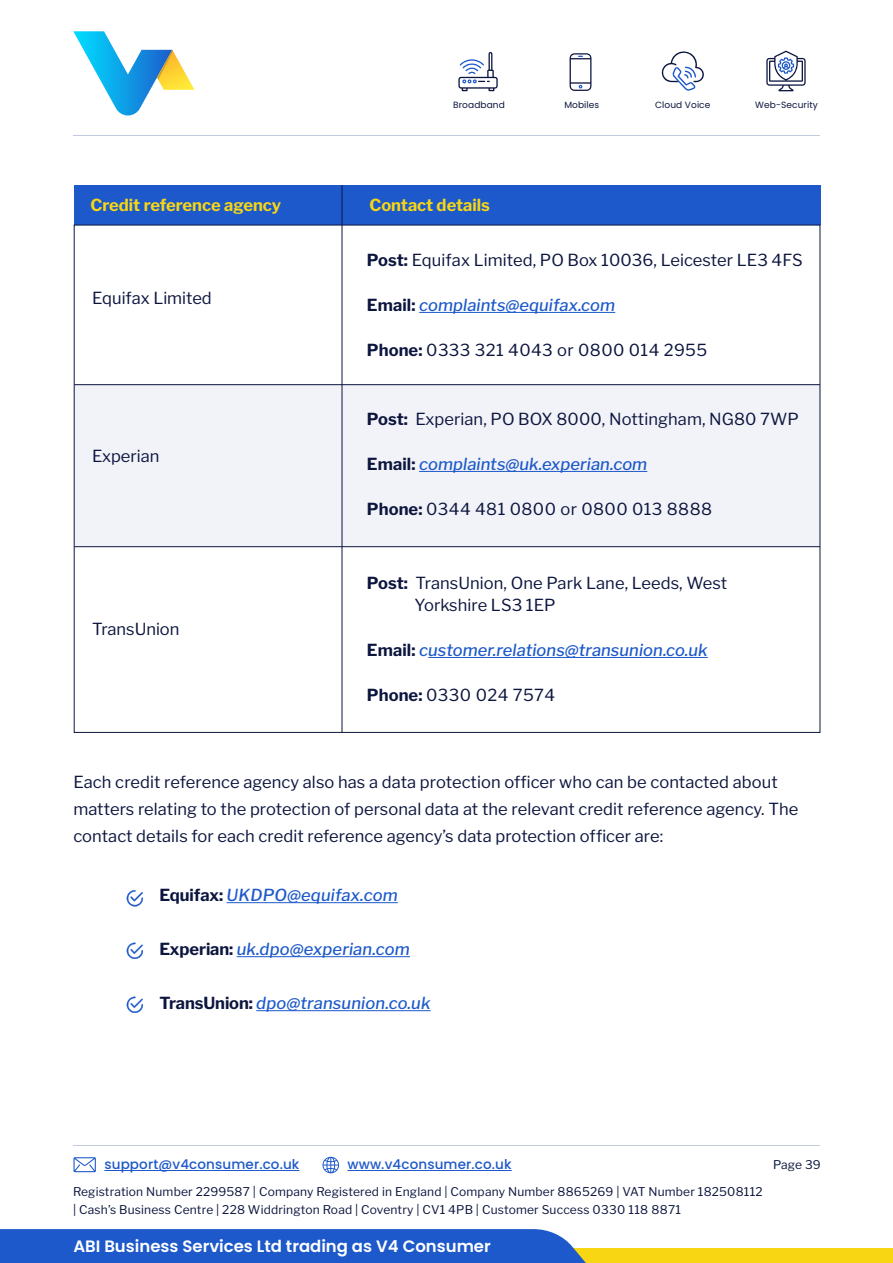
<style>
.page{position:relative;width:893px;height:1263px;background:#fff}
.page>*{position:absolute;margin:0;border:0;box-sizing:border-box;transform-origin:0 0}
.t1{font:16.5px/27px "Libre Franklin";letter-spacing:.005em;color:#0c153e}
.t2{font:italic 500 16.5px "Libre Franklin";letter-spacing:.005em;color:#1d59ca}
.t3{font:16.5px "Libre Franklin";letter-spacing:.025em;color:#0c153e}
.t4{font:600 16.5px "Poppins";color:#fff}
.t5{font:700 16.5px "Libre Franklin";color:#f8d613}
.t6{font:500 13.5px "Poppins";letter-spacing:.01em;color:#1d59ca}
.t7{font:12px/18px "Libre Franklin";letter-spacing:.015em;color:#0c153e}
.t8{font:9px "Poppins";letter-spacing:.01em;color:#0c153e}
.s1{font-weight:700}
.s2{font-weight:700;font-style:normal;color:#0c153e}
</style>
<div class="page">
<div style="left:446px;top:1248px;width:447px;height:15px;background:#f8d613"></div>
<hr style="left:104px;top:1170px;width:195px;height:1px;background:#1d59ca">
<hr style="left:347px;top:1170px;width:165px;height:1px;background:#1d59ca">
<svg style="left:322px;top:1156px;width:17px;height:17px"></svg>
<svg style="left:73px;top:1157px;width:23px;height:15px"></svg>
<hr style="left:73px;top:1145px;width:747px;height:1px;background:#c3cadd">
<hr style="left:73px;top:135px;width:747px;height:1px;background:#c3cadd">
<div style="left:0;top:1229px;width:586px;height:34px;background:#1d59ca"></div>
<svg style="left:73px;top:31px;width:121px;height:85px"></svg>
<div style="left:74px;top:385px;width:746px;height:162px;background:#f2f3f8"></div>
<hr style="left:419px;top:312px;width:196px;height:1px;background:#1d59ca">
<hr style="left:419px;top:471px;width:228px;height:1px;background:#1d59ca">
<div style="left:74px;top:185px;width:746px;height:40px;background:#1d59ca"></div>
<hr style="left:342px;top:185px;width:1px;height:547px;background:#0c153e">
<hr style="left:74px;top:384px;width:746px;height:1px;background:#0c153e">
<hr style="left:74px;top:546px;width:746px;height:1px;background:#0c153e">
<hr style="left:428px;top:657px;width:280px;height:1px;background:#1d59ca">
<hr style="left:227px;top:902px;width:171px;height:1px;background:#1d59ca">
<hr style="left:237px;top:956px;width:173px;height:1px;background:#1d59ca">
<hr style="left:256px;top:1010px;width:175px;height:1px;background:#1d59ca">
<svg style="left:126px;top:890px;width:17px;height:17px"></svg>
<svg style="left:126px;top:942px;width:17px;height:17px"></svg>
<svg style="left:126px;top:996px;width:17px;height:17px"></svg>
<svg style="left:458px;top:52px;width:40px;height:39px"></svg>
<svg style="left:570px;top:53px;width:21px;height:38px"></svg>
<svg style="left:766px;top:51px;width:40px;height:40px"></svg>
<svg style="left:661px;top:51px;width:43px;height:40px"></svg>
<p class="t8" style="left:453px;top:100px;width:53px">Broadband</p>
<p class="t8" style="left:564px;top:100px;width:36px">Mobiles</p>
<p class="t8" style="left:655px;top:100px;width:57px">Cloud Voice</p>
<p class="t8" style="left:755px;top:100px;width:64px">Web-Security</p>
<p class="t5" style="left:90px;top:192px;width:192px">Credit reference agency</p>
<p class="t5" style="left:369px;top:192px;width:122px">Contact details</p>
<p class="t1" style="left:92px;top:283px;width:121px">Equifax Limited</p>
<p class="t1" style="left:92px;top:441px;width:69px">Experian</p>
<p class="t1" style="left:92px;top:613px;width:89px">TransUnion</p>
<p class="t1" style="left:367px;top:245px;width:437px"><span class="s1">Post:</span> Equifax Limited, PO Box 10036, Leicester LE3 4FS</p>
<p class="t2" style="left:367px;top:292px;width:250px"><span class="s2">Email:</span> complaints@equifax.com</p>
<p class="t3" style="left:367px;top:337px;width:342px"><span class="s1">Phone:</span> 0333 321 4043 or 0800 014 2955</p>
<p class="t1" style="left:367px;top:404px;width:433px"><span class="s1">Post:</span> Experian, PO BOX 8000, Nottingham, NG80 7WP</p>
<p class="t2" style="left:367px;top:451px;width:282px"><span class="s2">Email:</span> complaints@uk.experian.com</p>
<p class="t3" style="left:367px;top:496px;width:347px"><span class="s1">Phone:</span> 0344 481 0800 or 0800 013 8888</p>
<p class="t1" style="left:415px;top:570px;width:314px;line-height:22.5px;text-indent:-48px"><span class="s1">Post:</span> TransUnion, One Park Lane, Leeds, West<br>Yorkshire LS3 1EP</p>
<p class="t2" style="left:367px;top:637px;width:342px"><span class="s2">Email:</span> customer.relations@transunion.co.uk</p>
<p class="t3" style="left:367px;top:682px;width:190px"><span class="s1">Phone:</span> 0330 024 7574</p>
<p class="t1" style="left:73px;top:767px;width:726px">Each credit reference agency also has a data protection officer who can be contacted about matters relating to the protection of personal data at the relevant credit reference agency. The contact details for each credit reference agency’s data protection officer are:</p>
<p class="t2" style="left:159px;top:883px;width:240px"><span class="s2">Equifax:</span> UKDPO@equifax.com</p>
<p class="t2" style="left:159px;top:937px;width:252px"><span class="s2">Experian:</span> uk.dpo@experian.com</p>
<p class="t2" style="left:159px;top:991px;width:273px"><span class="s2">TransUnion:</span> dpo@transunion.co.uk</p>
<p class="t6" style="left:104px;top:1157px;width:196px">support@v4consumer.co.uk</p>
<p class="t6" style="left:347px;top:1157px;width:166px">www.v4consumer.co.uk</p>
<p class="t7" style="left:73px;top:1181px;width:691px">Registration Number 2299587 | Company Registered in England | Company Number 8865269 | VAT Number 182508112 | Cash’s Business Centre | 228 Widdrington Road | Coventry | CV1 4PB | Customer Success 0330 118 8871</p>
<p class="t4" style="left:73px;top:1236px;width:419px">ABI Business Services Ltd trading as V4 Consumer</p>
<p class="t7" style="left:773px;top:1155px;width:49px">Page 39</p>
</div>
